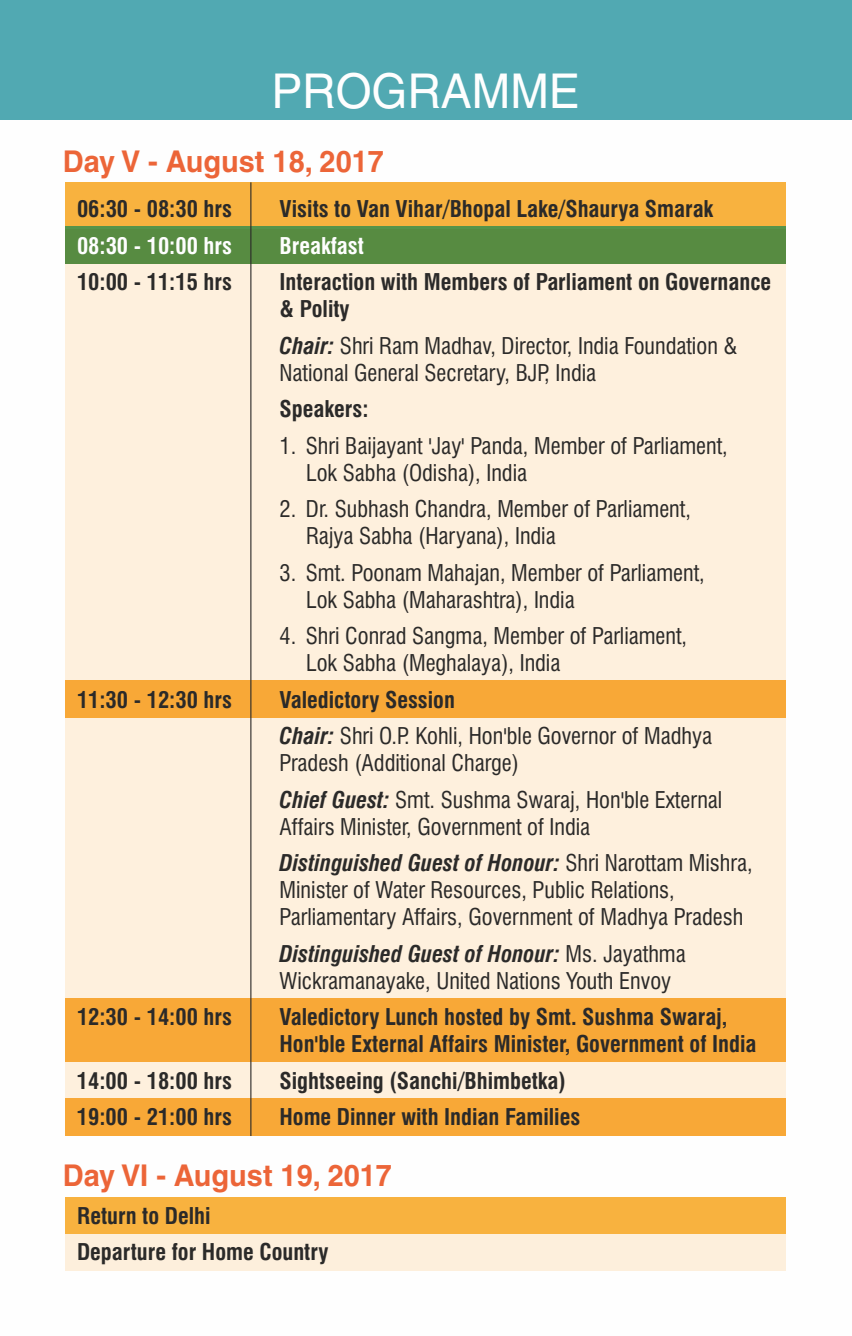
<style>
.page{position:relative;width:852px;height:1336px;background:#fff}
.page>*{position:absolute;margin:0;border:0;box-sizing:border-box;transform-origin:0 0}
.t1{font:47.93px "Helvetica";color:#fefefe;scale:.96 1}
.t2{font:700 29.93px "Helvetica";color:#ec6538;scale:.96 1}
.t3{font:condensed 22.5px/27px "Swiss 721 BT";color:#2b2a29}
.t4{font:700 condensed 22.5px/27px "Swiss 721 BT";color:#2b2a29}
.t5{font:700 condensed 22.5px "Swiss 721 BT";color:#fefefe}
.s1{font-weight:700;font-style:italic}
.s2{font-weight:700}
</style>
<div class="page">
<div style="left:0;top:0;width:852px;height:120px;background:#51a9b2"></div>
<div style="left:65px;top:1197px;width:721px;height:36px;background:#f9b340"></div>
<div style="left:65px;top:229px;width:721px;height:906px;background:#fef0dd"></div>
<div style="left:65px;top:226px;width:721px;height:38px;background:#578b41"></div>
<div style="left:65px;top:680px;width:721px;height:38px;background:#f8a837"></div>
<div style="left:65px;top:1098px;width:721px;height:37px;background:#f8a837"></div>
<div style="left:65px;top:998px;width:721px;height:63px;background:#f8a837"></div>
<div style="left:65px;top:182px;width:721px;height:44px;background:#f9b340"></div>
<hr style="left:250px;top:182px;width:1px;height:953px;background:#2b2a29">
<div style="left:65px;top:1233px;width:721px;height:37px;background:#fef0dd"></div>
<h1 class="t1" style="left:271px;top:73px;width:322px">PROGRAMME</h1>
<h2 class="t2" style="left:63px;top:149px;width:336px">Day V - August 18, 2017</h2>
<p class="t4" style="left:77px;top:198px;width:156px">06:30 - 08:30 hrs</p>
<p class="t4" style="left:280px;top:198px;width:435px">Visits to Van Vihar/Bhopal Lake/Shaurya Smarak</p>
<p class="t5" style="left:77px;top:237px;width:156px">08:30 - 10:00 hrs</p>
<p class="t5" style="left:280px;top:237px;width:86px">Breakfast</p>
<p class="t4" style="left:77px;top:271px;width:156px">10:00 - 11:15 hrs</p>
<p class="t4" style="left:280px;top:271px;width:493px">Interaction with Members of Parliament on Governance &amp; Polity</p>
<p class="t3" style="left:280px;top:334px;width:459px"><span class="s1">Chair:</span> Shri Ram Madhav, Director, India Foundation &amp;<br>National General Secretary, BJP, India</p>
<p class="t4" style="left:280px;top:398px;width:90px">Speakers:</p>
<p class="t3" style="left:306px;top:434px;width:423px;text-indent:-27px">1. Shri Baijayant 'Jay' Panda, Member of Parliament,<br>Lok Sabha (Odisha), India</p>
<p class="t3" style="left:306px;top:498px;width:386px;text-indent:-27px">2. Dr. Subhash Chandra, Member of Parliament,<br>Rajya Sabha (Haryana), India</p>
<p class="t3" style="left:306px;top:561px;width:400px;text-indent:-27px">3. Smt. Poonam Mahajan, Member of Parliament,<br>Lok Sabha (Maharashtra), India</p>
<p class="t3" style="left:306px;top:624px;width:383px;text-indent:-27px">4. Shri Conrad Sangma, Member of Parliament,<br>Lok Sabha (Meghalaya), India</p>
<p class="t4" style="left:77px;top:688px;width:156px">11:30 - 12:30 hrs</p>
<p class="t3" style="left:279px;top:683px;width:434px;line-height:36.4px"><span class="s2">Valedictory Session<br></span><span class="s1">Chair:</span> Shri O.P. Kohli, Hon'ble Governor of Madhya</p>
<p class="t3" style="left:279px;top:747px;width:444px;line-height:36.4px">Pradesh (Additional Charge)<br><span class="s1">Chief Guest:</span> Smt. Sushma Swaraj, Hon'ble External</p>
<p class="t3" style="left:279px;top:810px;width:475px;line-height:36.4px">Affairs Minister, Government of India<br><span class="s1">Distinguished Guest of Honour:</span> Shri Narottam Mishra,</p>
<p class="t3" style="left:279px;top:878px;width:465px">Minister of Water Resources, Public Relations,<br>Parliamentary Affairs, Government of Madhya Pradesh</p>
<p class="t3" style="left:279px;top:942px;width:408px"><span class="s1">Distinguished Guest of Honour:</span> Ms. Jayathma<br>Wickramanayake, United Nations Youth Envoy</p>
<p class="t4" style="left:77px;top:1005px;width:156px">12:30 - 14:00 hrs</p>
<p class="t4" style="left:279px;top:1005px;width:478px">Valedictory Lunch hosted by Smt. Sushma Swaraj,<br>Hon'ble External Affairs Minister, Government of India</p>
<p class="t4" style="left:77px;top:1069px;width:156px">14:00 - 18:00 hrs</p>
<p class="t4" style="left:279px;top:1069px;width:288px">Sightseeing (Sanchi/Bhimbetka)</p>
<p class="t4" style="left:77px;top:1105px;width:156px">19:00 - 21:00 hrs</p>
<p class="t4" style="left:279px;top:1105px;width:302px">Home Dinner with Indian Families</p>
<h2 class="t2" style="left:63px;top:1162px;width:344px">Day VI - August 19, 2017</h2>
<p class="t4" style="left:77px;top:1199px;width:253px;line-height:36.4px">Return to Delhi<br>Departure for Home Country</p>
</div>
